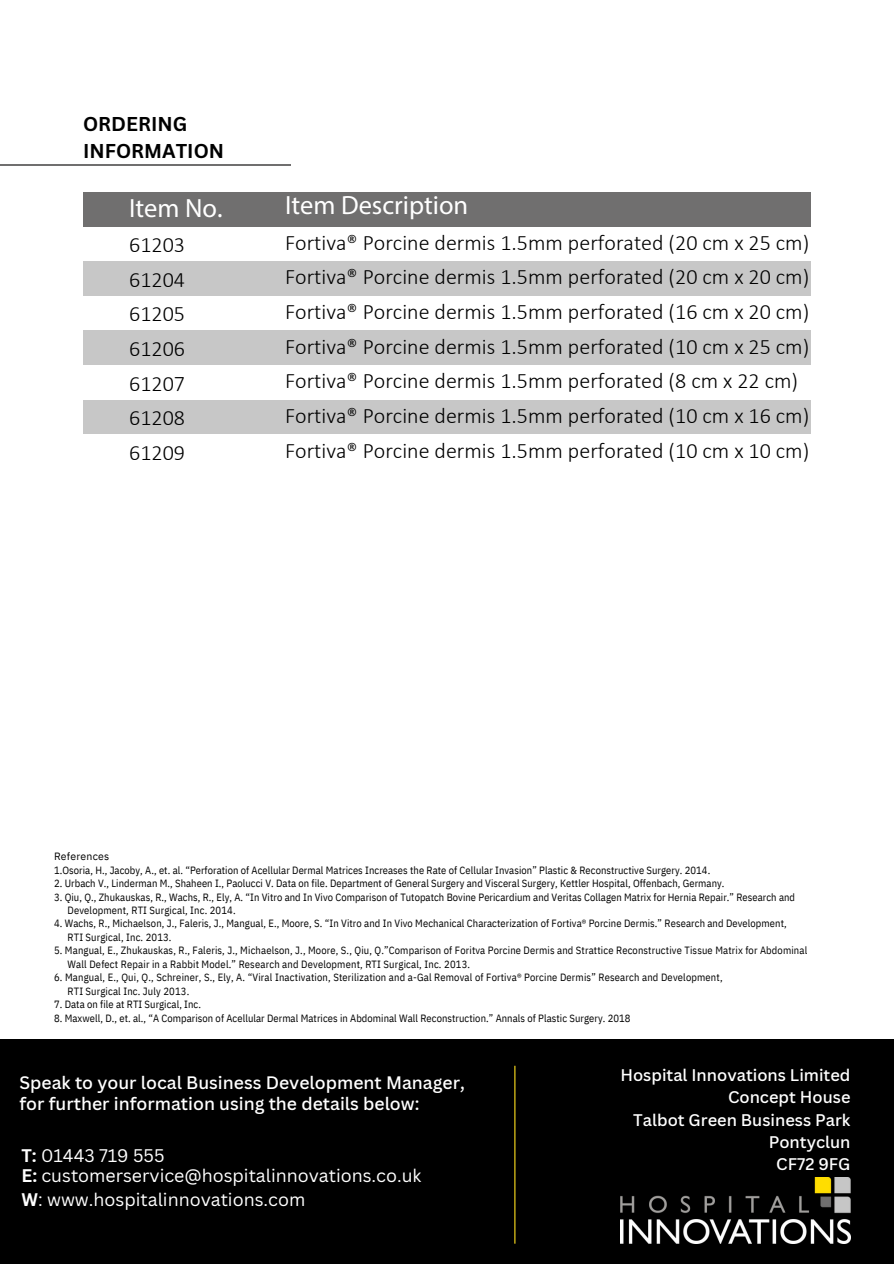
<style>
.page{position:relative;width:894px;height:1264px;background:#fff}
.page>*{position:absolute;margin:0;border:0;box-sizing:border-box;transform-origin:0 0}
.t1{font:26.4px "Myriad Pro";color:#fff}
.t2{font:300 22.05px/34.7px "Calibri";color:#000;text-align:justify}
.t3{font:700 19.5px/27px "Canva Sans";color:#000}
.t4{font:17.7px "Canva Sans";color:#fff}
.t5{font:500 17.55px/20.4px "Canva Sans";color:#fff}
.t6{font:500 16.35px "Canva Sans";color:#fff}
.t7{font:10.5px "IBM Plex Sans Cond";letter-spacing:.01em;color:#000}
.t8{font:10.5px "IBM Plex Sans";letter-spacing:.02em;color:#000}
.s1{font-weight:700}
</style>
<div class="page">
<div style="left:83px;top:193px;width:727px;height:34px;background:#706f6f"></div>
<div style="left:83px;top:262px;width:727px;height:34px;background:#c7c7c7"></div>
<div style="left:83px;top:331px;width:727px;height:34px;background:#c7c7c7"></div>
<div style="left:83px;top:400px;width:727px;height:34px;background:#c7c7c7"></div>
<hr style="left:0;top:164px;width:290px;height:2px;background:#706f6f">
<div style="left:0;top:1039px;width:893px;height:224px;background:#000"></div>
<hr style="left:514px;top:1065px;width:1px;height:178px;background:#fede1e">
<img style="left:620px;top:1177px;width:229px;height:66px">
<p class="t3" style="left:83px;top:110px;width:142px">ORDERING<br>INFORMATION</p>
<h1 class="t1" style="left:129px;top:197px;width:95px">Item No.</h1>
<h1 class="t1" style="left:285px;top:194px;width:185px">Item Description</h1>
<h2 class="t2" style="left:129px;top:229px;width:57px">61203<br>61204<br>61205<br>61206<br>61207<br>61208<br>61209</h2>
<h2 class="t2" style="left:285px;top:227px;width:525px;text-align:left">Fortiva® Porcine dermis 1.5mm perforated (20 cm x 25 cm)<br>Fortiva® Porcine dermis 1.5mm perforated (20 cm x 20 cm)<br>Fortiva® Porcine dermis 1.5mm perforated (16 cm x 20 cm)<br>Fortiva® Porcine dermis 1.5mm perforated (10 cm x 25 cm)<br>Fortiva® Porcine dermis 1.5mm perforated (8 cm x 22 cm)<br>Fortiva® Porcine dermis 1.5mm perforated (10 cm x 16 cm)<br>Fortiva® Porcine dermis 1.5mm perforated (10 cm x 10 cm)</h2>
<h5 class="t8" style="left:54px;top:849px;width:57px">References</h5>
<h4 class="t7" style="left:54px;top:863px;width:657px">1.Osoria, H., Jacoby, A., et. al. “Perforation of Acellular Dermal Matrices Increases the Rate of Cellular Invasion” Plastic &amp; Reconstructive Surgery. 2014.</h4>
<h4 class="t7" style="left:54px;top:876px;width:671px">2. Urbach V., Linderman M., Shaheen I., Paolucci V. Data on file. Department of General Surgery and Visceral Surgery, Kettler Hospital, Offenbach, Germany.</h4>
<h4 class="t7" style="left:54px;top:890px;width:742px">3. Qiu, Q., Zhukauskas, R., Wachs, R., Ely, A. “In Vitro and In Vivo Comparison of Tutopatch Bovine Pericardium and Veritas Collagen Matrix for Hernia Repair.” Research and</h4>
<h6 class="t7" style="left:68px;top:903px;width:170px">Development, RTI Surgical, Inc. 2014.</h6>
<h6 class="t7" style="left:54px;top:916px;width:734px">4. Wachs, R., Michaelson, J., Faleris, J., Mangual, E., Moore, S. “In Vitro and In Vivo Mechanical Characterization of Fortiva® Porcine Dermis.” Research and Development,</h6>
<p class="t7" style="left:67px;top:930px;width:105px">RTI Surgical, Inc. 2013.</p>
<p class="t7" style="left:54px;top:943px;width:754px">5. Mangual, E., Zhukauskas, R., Faleris, J., Michaelson, J., Moore, S., Qiu, Q.”Comparison of Foritva Porcine Dermis and Strattice Reconstructive Tissue Matrix for Abdominal</p>
<p class="t7" style="left:67px;top:957px;width:404px">Wall Defect Repair in a Rabbit Model.” Research and Development, RTI Surgical, Inc. 2013.</p>
<p class="t7" style="left:54px;top:970px;width:670px">6. Mangual, E., Qui, Q., Schreiner, S., Ely, A. “Viral Inactivation, Sterilization and a-Gal Removal of Fortiva® Porcine Dermis” Research and Development,</p>
<p class="t7" style="left:67px;top:984px;width:123px">RTI Surgical Inc. July 2013.</p>
<p class="t7" style="left:54px;top:997px;width:148px">7. Data on file at RTI Surgical, Inc.</p>
<p class="t7" style="left:54px;top:1011px;width:578px">8. Maxwell, D., et. al., “A Comparison of Acellular Dermal Matrices in Abdominal Wall Reconstruction.” Annals of Plastic Surgery. 2018</p>
<p class="t5" style="left:19px;top:1072px;width:447px">Speak to your local Business Development Manager, for further information using the details below:</p>
<p class="t4" style="left:21px;top:1142px;width:144px"><span class="s1">T:</span> 01443 719 555</p>
<p class="t4" style="left:21px;top:1163px;width:401px"><span class="s1">E:</span> customerservice@hospitalinnovations.co.uk</p>
<p class="t4" style="left:21px;top:1187px;width:285px"><span class="s1">W</span>: www.hospitalinnovations.com</p>
<p class="t6" style="left:620px;top:1063px;width:231px">Hospital Innovations Limited</p>
<p class="t6" style="left:727px;top:1085px;width:124px">Concept House</p>
<p class="t6" style="left:633px;top:1108px;width:219px">Talbot Green Business Park</p>
<p class="t6" style="left:768px;top:1130px;width:83px">Pontyclun</p>
<p class="t6" style="left:776px;top:1152px;width:76px">CF72 9FG</p>
</div>
